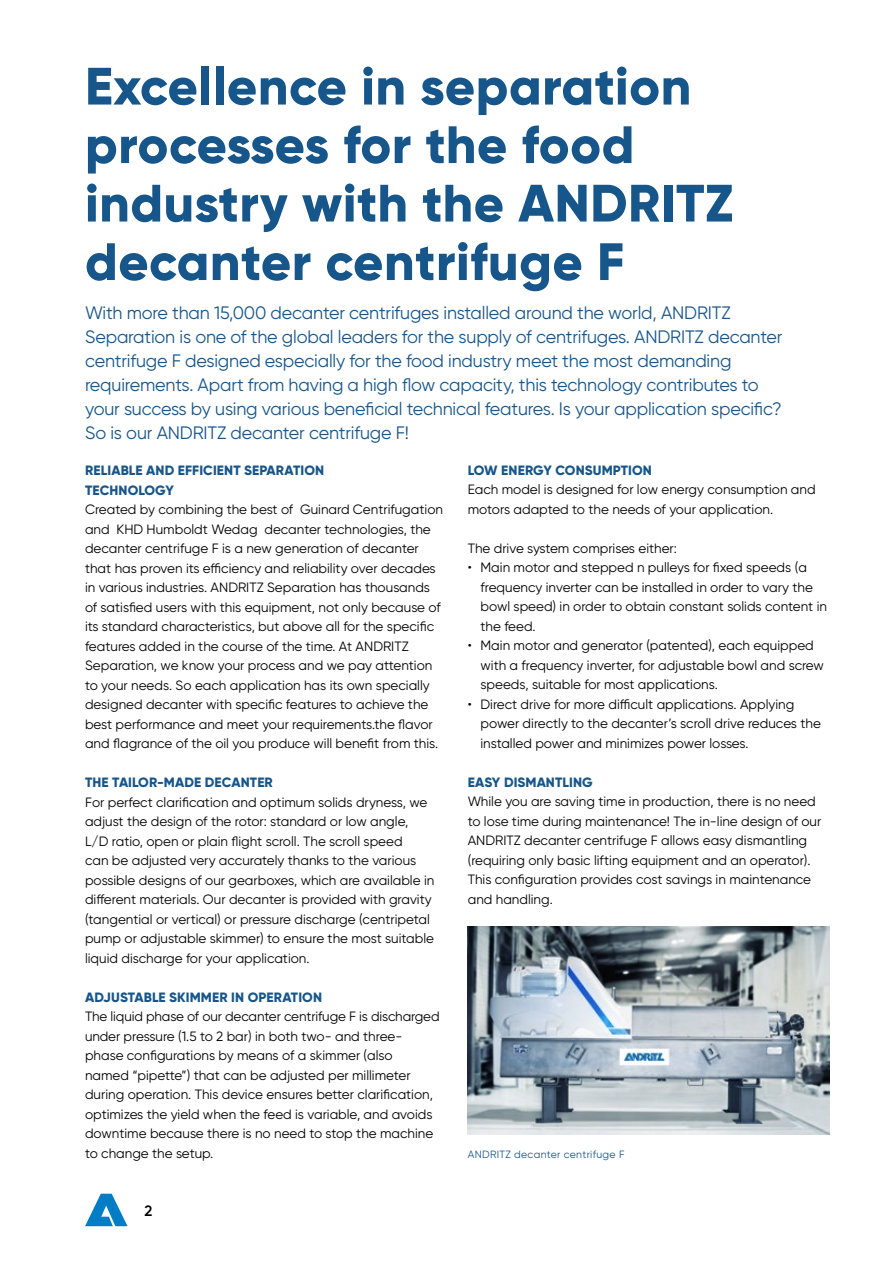
<style>
.page{position:relative;width:893px;height:1263px;background:#fff}
.page>*{position:absolute;margin:0;border:0;box-sizing:border-box;transform-origin:0 0}
.t1{font:800 52.5px/58.5px "Gilroy";letter-spacing:.01em;color:#17568b}
.t2{font:18px/24px "Gilroy";letter-spacing:-.01em;color:#17568b}
.t3{font:600 15px "Gilroy";color:#000}
.t4{font:13.5px/19.5px "Gilroy";color:#000}
.t5{font:800 13.5px/19.5px "Gilroy";letter-spacing:.01em;color:#17568b}
.t6{font:10.5px "Gilroy";letter-spacing:.03em;color:#17568b}
</style>
<div class="page">
<svg style="left:85px;top:1194px;width:43px;height:32px"></svg>
<img style="left:468px;top:926px;width:361px;height:208px">
<h1 class="t1" style="left:85px;top:57px;width:650px">Excellence in separation processes for the food industry with the ANDRITZ decanter centrifuge F</h1>
<p class="t2" style="left:85px;top:301px;width:699px">With more than 15,000 decanter centrifuges installed around the world, ANDRITZ Separation is one of the global leaders for the supply of centrifuges. ANDRITZ decanter centrifuge F designed especially for the food industry meet the most demanding requirements. Apart from having a high flow capacity, this technology contributes to your success by using various beneficial technical features. Is your application specific?<br>So is our ANDRITZ decanter centrifuge F!</p>
<p class="t5" style="left:85px;top:460px;width:241px">RELIABLE AND EFFICIENT SEPARATION<br>TECHNOLOGY</p>
<p class="t4" style="left:85px;top:499px;width:359px">Created by combining the best of Guinard Centrifugation and KHD Humboldt Wedag decanter technologies, the decanter centrifuge F is a new generation of decanter that has proven its efficiency and reliability over decades in various industries. ANDRITZ Separation has thousands of satisfied users with this equipment, not only because of its standard characteristics, but above all for the specific features added in the course of the time. At ANDRITZ Separation, we know your process and we pay attention to your needs. So each application has its own specially designed decanter with specific features to achieve the best performance and meet your requirements.the flavor and flagrance of the oil you produce will benefit from this.</p>
<p class="t5" style="left:85px;top:772px;width:189px">THE TAILOR-MADE DECANTER</p>
<p class="t4" style="left:85px;top:792px;width:351px">For perfect clarification and optimum solids dryness, we adjust the design of the rotor: standard or low angle, L/D ratio, open or plain flight scroll. The scroll speed<br>can be adjusted very accurately thanks to the various possible designs of our gearboxes, which are available in different materials. Our decanter is provided with gravity (tangential or vertical) or pressure discharge (centripetal pump or adjustable skimmer) to ensure the most suitable liquid discharge for your application.</p>
<p class="t5" style="left:85px;top:987px;width:239px">ADJUSTABLE SKIMMER IN OPERATION</p>
<p class="t4" style="left:85px;top:1006px;width:356px">The liquid phase of our decanter centrifuge F is discharged under pressure (1.5 to 2 bar) in both two- and three&shy;phase configurations by means of a skimmer (also named “pipette”) that can be adjusted per millimeter during operation. This device ensures better clarification, optimizes the yield when the feed is variable, and avoids downtime because there is no need to stop the machine to change the setup.</p>
<p class="t3" style="left:145px;top:1201px;width:9px">2</p>
<p class="t5" style="left:468px;top:460px;width:186px">LOW ENERGY CONSUMPTION</p>
<p class="t4" style="left:468px;top:480px;width:349px">Each model is designed for low energy consumption and motors adapted to the needs of your application.</p>
<p class="t4" style="left:468px;top:538px;width:211px">The drive system comprises either:</p>
<p class="t4" style="left:480px;top:558px;width:348px;text-indent:-13px">• Main motor and stepped n pulleys for fixed speeds (a frequency inverter can be installed in order to vary the bowl speed) in order to obtain constant solids content in the feed.</p>
<p class="t4" style="left:480px;top:636px;width:345px;text-indent:-13px">• Main motor and generator (patented), each equipped with a frequency inverter, for adjustable bowl and screw speeds, suitable for most applications.</p>
<p class="t4" style="left:480px;top:694px;width:342px;text-indent:-13px">• Direct drive for more difficult applications. Applying power directly to the decanter’s scroll drive reduces the installed power and minimizes power losses.</p>
<p class="t5" style="left:468px;top:772px;width:127px">EASY DISMANTLING</p>
<p class="t4" style="left:468px;top:792px;width:355px">While you are saving time in production, there is no need to lose time during maintenance! The in-line design of our ANDRITZ decanter centrifuge F allows easy dismantling (requiring only basic lifting equipment and an operator).<br>This configuration provides cost savings in maintenance and handling.</p>
<p class="t6" style="left:468px;top:1147px;width:158px">ANDRITZ decanter centrifuge F</p>
</div>
